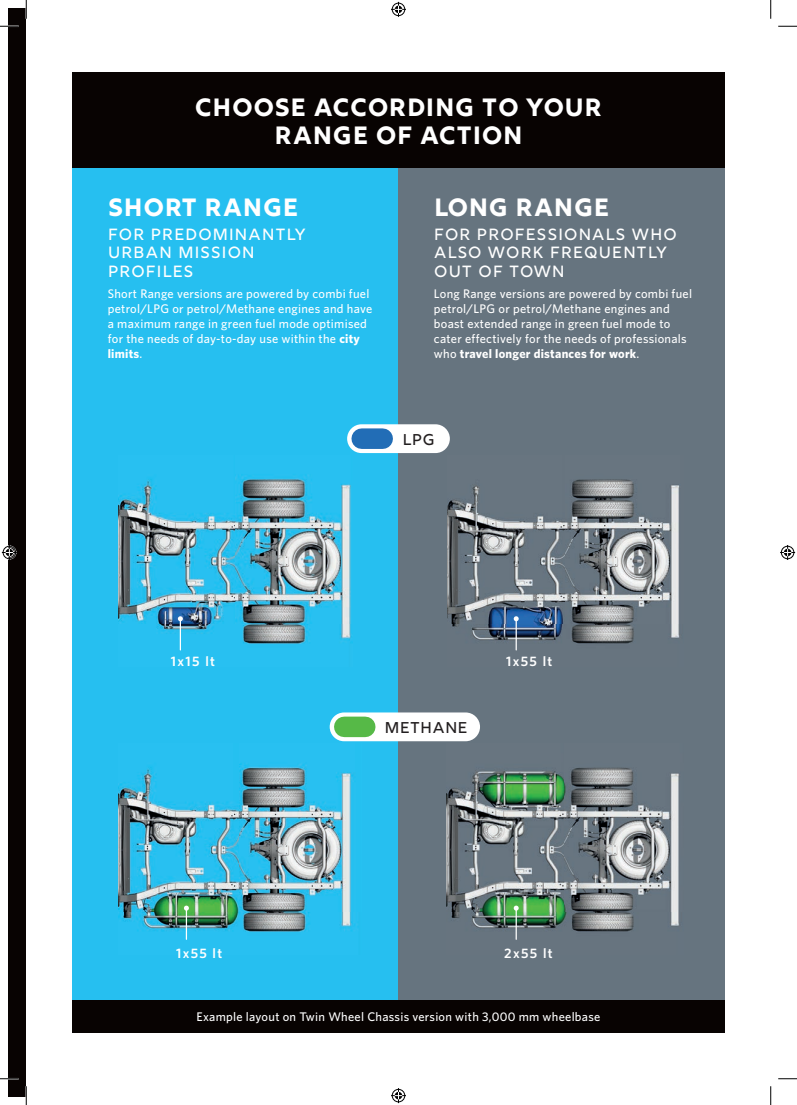
<style>
.page{position:relative;width:797px;height:1105px;background:#fff}
.page>*{position:absolute;margin:0;border:0;box-sizing:border-box;transform-origin:0 0}
.t1{font:25px/27.5px "Rig Bold Face";color:#fff;text-align:center}
.t2{font:16.25px/18.8px "Rig Medium Face";letter-spacing:.03em;color:#fff}
.t3{font:15.62px "Rig Medium Face";color:#231f20}
.t4{font:600 13.75px "Whitney";letter-spacing:.1em;color:#fff}
.t5{font:500 12.5px/15px "Whitney";letter-spacing:.02em;color:#fff}
.s1{font-weight:700}
</style>
<div class="page">
<div style="left:72px;top:72px;width:326px;height:961px;background:#26bff0"></div>
<div style="left:398px;top:72px;width:326px;height:961px;background:#66747f"></div>
<img style="left:446px;top:767px;width:233px;height:173px">
<div style="left:72px;top:72px;width:652px;height:96px;background:#080302"></div>
<div style="left:72px;top:1001px;width:652px;height:32px;background:#080302"></div>
<div style="left:9px;top:9px;width:17px;height:1087px;background:#080302"></div>
<svg style="left:347px;top:424px;width:103px;height:29px;background:#dbe8f3"></svg>
<div style="left:362px;top:428px;width:20px;height:21px;background:#226db6"></div>
<div style="left:330px;top:712px;width:150px;height:29px;background:#fff;border-radius:14px"></div>
<div style="left:344px;top:717px;width:21px;height:20px;background:#56b947"></div>
<img style="left:118px;top:474px;width:233px;height:177px">
<img style="left:447px;top:479px;width:233px;height:172px">
<img style="left:118px;top:763px;width:239px;height:177px">
<hr style="left:180px;top:619px;width:1px;height:31px;background:#fff">
<svg style="left:178px;top:616px;width:5px;height:5px"></svg>
<hr style="left:186px;top:908px;width:1px;height:31px;background:#fff">
<svg style="left:184px;top:906px;width:5px;height:5px"></svg>
<hr style="left:515px;top:908px;width:2px;height:31px;background:#fff">
<svg style="left:513px;top:906px;width:5px;height:5px"></svg>
<hr style="left:515px;top:619px;width:2px;height:31px;background:#fff">
<svg style="left:513px;top:616px;width:5px;height:5px"></svg>
<svg style="left:0;top:25px;width:19px;height:2px"></svg>
<svg style="left:778px;top:25px;width:19px;height:2px"></svg>
<svg style="left:0;top:1078px;width:19px;height:1px"></svg>
<svg style="left:778px;top:1078px;width:19px;height:1px"></svg>
<svg style="left:25px;top:0;width:2px;height:19px"></svg>
<svg style="left:25px;top:1086px;width:2px;height:19px"></svg>
<svg style="left:770px;top:0;width:1px;height:19px"></svg>
<svg style="left:770px;top:1086px;width:1px;height:19px"></svg>
<svg style="left:391px;top:2px;width:15px;height:15px"></svg>
<svg style="left:391px;top:1088px;width:15px;height:15px"></svg>
<svg style="left:2px;top:545px;width:15px;height:15px"></svg>
<svg style="left:780px;top:545px;width:15px;height:15px"></svg>
<h1 class="t1" style="left:195px;top:96px;width:409px">CHOOSE ACCORDING TO YOUR<br>RANGE OF ACTION</h1>
<h1 class="t1" style="left:108px;top:196px;width:192px">SHORT RANGE</h1>
<h1 class="t1" style="left:434px;top:196px;width:177px">LONG RANGE</h1>
<h2 class="t2" style="left:108px;top:226px;width:199px">FOR PREDOMINANTLY<br>URBAN MISSION<br>PROFILES</h2>
<h2 class="t2" style="left:434px;top:226px;width:245px">FOR PROFESSIONALS WHO<br>ALSO WORK FREQUENTLY<br>OUT OF TOWN</h2>
<p class="t5" style="left:108px;top:286px;width:266px">Short Range versions are powered by combi fuel petrol/LPG or petrol/Methane engines and have a maximum range in green fuel mode optimised for the needs of day-to-day use within the <span class="s1">city limits</span>.</p>
<p class="t5" style="left:434px;top:286px;width:260px">Long Range versions are powered by combi fuel petrol/LPG or petrol/Methane engines and boast extended range in green fuel mode to cater effectively for the needs of professionals who <span class="s1">travel longer distances for work</span>.</p>
<p class="t3" style="left:402px;top:430px;width:34px">LPG</p>
<p class="t4" style="left:171px;top:652px;width:46px">1x15 lt</p>
<p class="t4" style="left:506px;top:652px;width:48px">1x55 lt</p>
<p class="t4" style="left:176px;top:944px;width:48px">1x55 lt</p>
<p class="t3" style="left:384px;top:718px;width:85px">METHANE</p>
<p class="t4" style="left:504px;top:944px;width:50px">2x55 lt</p>
<p class="t5" style="left:196px;top:1008px;width:405px">Example layout on Twin Wheel Chassis version with 3,000 mm wheelbase</p>
</div>
